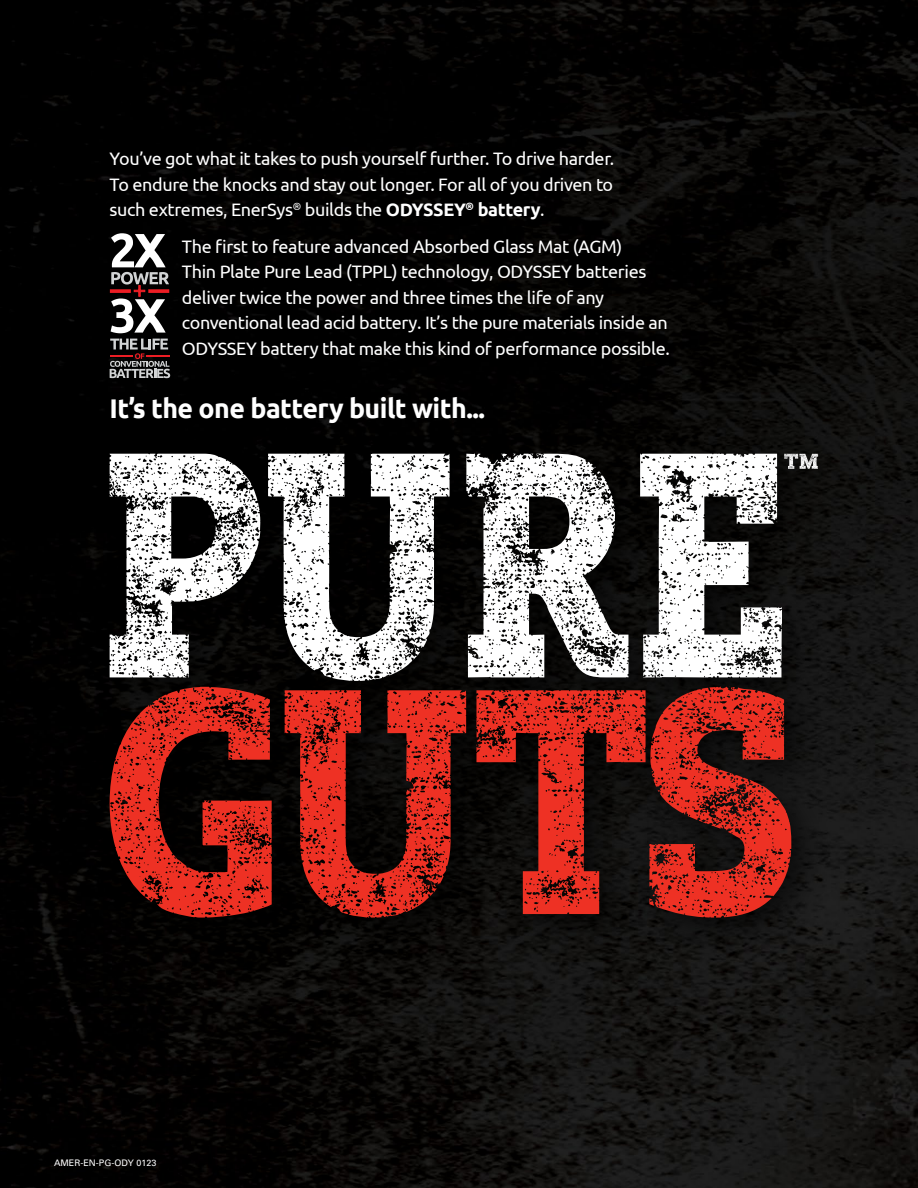
<style>
.page{position:relative;width:918px;height:1188px;background:#fff}
.page>*{position:absolute;margin:0;border:0;box-sizing:border-box;transform-origin:0 0}
.t1{font:700 27px "Ubuntu";letter-spacing:-.02em;color:#fff}
.t2{font:18px/25.5px "Ubuntu";letter-spacing:-.02em;color:#fff;text-align:justify}
.t3{font:9px "Univers";color:#fff}
.s1{font-weight:700}
</style>
<div class="page">
<img style="left:0;top:0;width:918px;height:1188px">
<div style="left:89px;top:433px;width:767px;height:524px;background:#000;opacity:.75"></div>
<svg style="left:784px;top:454px;width:34px;height:15px"></svg>
<svg style="left:110px;top:454px;width:672px;height:227px"></svg>
<svg style="left:110px;top:687px;width:681px;height:231px;background:#751b14"></svg>
<svg style="left:110px;top:339px;width:60px;height:39px;background:#564c4d"></svg>
<svg style="left:111px;top:233px;width:58px;height:100px"></svg>
<svg style="left:148px;top:289px;width:21px;height:4px"></svg>
<p class="t2" style="left:110px;top:145px;width:506px">You’ve got what it takes to push yourself further. To drive harder.<br>To endure the knocks and stay out longer. For all of you driven to such extremes, EnerSys<sup>®</sup> builds the <span class="s1">ODYSSEY</span><sup>®</sup> <span class="s1">battery</span>.</p>
<p class="t2" style="left:182px;top:233px;width:489px;text-align:left">The first to feature advanced Absorbed Glass Mat (AGM)<br>Thin Plate Pure Lead (TPPL) technology, ODYSSEY batteries deliver twice the power and three times the life of any conventional lead acid battery. It’s the pure materials inside an ODYSSEY battery that make this kind of performance possible.</p>
<h1 class="t1" style="left:110px;top:392px;width:377px">It’s the one battery built with...</h1>
<p class="t3" style="left:54px;top:1158px;width:104px">AMER-EN-PG-ODY 0123</p>
</div>
